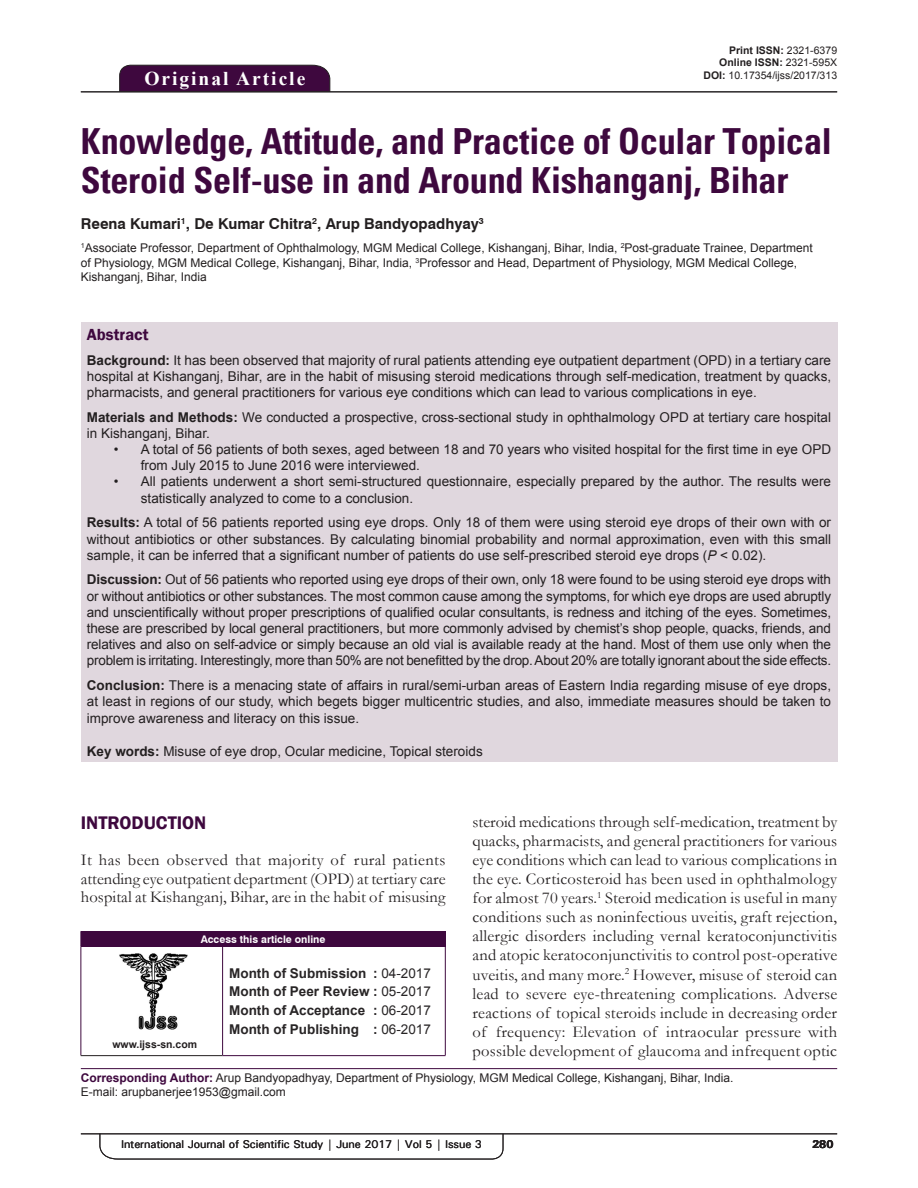
<style>
.page{position:relative;width:918px;height:1188px;background:#fff}
.page>*{position:absolute;margin:0;border:0;box-sizing:border-box;transform-origin:0 0}
.AT{font:700 condensed 36px/39px "Univers";letter-spacing:-.005em;color:#3e083e}
.AH{font:700 19.5px "Times New Roman";letter-spacing:.1em;color:#fff}
.t1{font:600 18.75px "Franklin Gothic";color:#3e083e}
.TX{font:16.5px/19px "Garamond";letter-spacing:.01em;color:#231f20;text-align:justify}
.ABSH{font:600 16.5px "Franklin Gothic";color:#3e083e}
.AU{font:700 15px "Swiss 721 BT";color:#231f20}
.ABS{font:13.5px/16.2px "Arial";color:#231f20;text-align:justify}
.HIS{font:700 13.5px/18.8px "Arial";color:#282526;text-align:justify}
.KWD{font:13.5px "Arial";color:#231f20}
.AFF{font:12px/14.4px "Arial";color:#231f20}
.ADD{font:12px/14.4px "Arial";color:#231f20}
.RF{font:500 11.25px "Univers";letter-spacing:-.01em;color:#231f20}
.t2{font:700 11.25px "Univers";color:#231f20}
.DOI{font:700 10.5px "Arial";color:#231f20}
.DOI-2{font:10.5px "Arial";color:#231f20}
.AAO{font:700 10.5px "Swiss 721 BT";color:#fff}
.Web{font:700 10.5px "Arial";color:#231f20}
.s1{font-weight:400}
.s2{font-weight:700}
.s3{font-style:italic}
.s4{font-weight:700;color:#3e083e}
</style>
<div class="page">
<hr style="left:81px;top:1134px;width:756px;height:1px;background:#231f20">
<svg style="left:100px;top:1133px;width:403px;height:26px"></svg>
<div style="left:119px;top:65px;width:211px;height:26px;background:#3e083e"></div>
<hr style="left:81px;top:91px;width:756px;height:1px;background:#231f20">
<div style="left:81px;top:322px;width:756px;height:440px;background:#e0d7de"></div>
<img style="left:119px;top:953px;width:69px;height:76px">
<div style="left:81px;top:931px;width:364px;height:15px;background:#3e083e"></div>
<svg style="left:445px;top:931px;width:1px;height:15px"></svg>
<hr style="left:81px;top:946px;width:142px;height:1px;background:#3e083e">
<hr style="left:81px;top:947px;width:1px;height:108px;background:#3e083e">
<hr style="left:81px;top:1055px;width:142px;height:1px;background:#231f20">
<hr style="left:223px;top:946px;width:223px;height:1px;background:#3e083e">
<hr style="left:222px;top:947px;width:1px;height:108px;background:#3e083e">
<hr style="left:445px;top:947px;width:1px;height:108px;background:#3e083e">
<hr style="left:223px;top:1055px;width:223px;height:1px;background:#3e083e">
<hr style="left:81px;top:1068px;width:756px;height:1px;background:#3e083e">
<p class="DOI" style="left:729px;top:42px;width:109px">Print ISSN: <span class="s1">2321-6379</span></p>
<p class="DOI" style="left:719px;top:55px;width:119px">Online ISSN: <span class="s1">2321-595X</span></p>
<p class="AH" style="left:144px;top:64px;width:162px">Original Article</p>
<p class="DOI-2" style="left:704px;top:68px;width:135px"><span class="s2">DOI:</span> 10.17354/ijss/2017/313</p>
<p class="AT" style="left:81px;top:122px;width:753px">Knowledge, Attitude, and Practice of Ocular Topical<br>Steroid Self-use in and Around Kishanganj, Bihar</p>
<p class="AU" style="left:81px;top:213px;width:405px">Reena Kumari<sup>1</sup>, De Kumar Chitra<sup>2</sup>, Arup Bandyopadhyay<sup>3</sup></p>
<p class="AFF" style="left:81px;top:241px;width:733px"><sup>1</sup>Associate Professor, Department of Ophthalmology, MGM Medical College, Kishanganj, Bihar, India, <sup>2</sup>Post-graduate Trainee, Department of Physiology, MGM Medical College, Kishanganj, Bihar, India, <sup>3</sup>Professor and Head, Department of Physiology, MGM Medical College,<br>Kishanganj, Bihar, India</p>
<p class="ABSH" style="left:87px;top:324px;width:63px">Abstract</p>
<p class="ABS" style="left:87px;top:352px;width:746px"><span class="s2">Background:</span> It has been observed that majority of rural patients attending eye outpatient department (OPD) in a tertiary care hospital at Kishanganj, Bihar, are in the habit of misusing steroid medications through self-medication, treatment by quacks, pharmacists, and general practitioners for various eye conditions which can lead to various complications in eye.</p>
<p class="ABS" style="left:87px;top:409px;width:746px"><span class="s2">Materials and Methods:</span> We conducted a prospective, cross-sectional study in ophthalmology OPD at tertiary care hospital in Kishanganj, Bihar.</p>
<p class="ABS" style="left:141px;top:441px;width:692px;text-indent:-27px">• A total of 56 patients of both sexes, aged between 18 and 70 years who visited hospital for the first time in eye OPD from July 2015 to June 2016 were interviewed.</p>
<p class="ABS" style="left:141px;top:474px;width:692px;text-indent:-27px">• All patients underwent a short semi-structured questionnaire, especially prepared by the author. The results were statistically analyzed to come to a conclusion.</p>
<p class="ABS" style="left:87px;top:514px;width:746px"><span class="s2">Results:</span> A total of 56 patients reported using eye drops. Only 18 of them were using steroid eye drops of their own with or without antibiotics or other substances. By calculating binomial probability and normal approximation, even with this small sample, it can be inferred that a significant number of patients do use self-prescribed steroid eye drops (<span class="s3">P</span> &lt; 0.02).</p>
<p class="ABS" style="left:87px;top:572px;width:746px"><span class="s2">Discussion:</span> Out of 56 patients who reported using eye drops of their own, only 18 were found to be using steroid eye drops with or without antibiotics or other substances. The most common cause among the symptoms, for which eye drops are used abruptly and unscientifically without proper prescriptions of qualified ocular consultants, is redness and itching of the eyes. Sometimes, these are prescribed by local general practitioners, but more commonly advised by chemist’s shop people, quacks, friends, and relatives and also on self-advice or simply because an old vial is available ready at the hand. Most of them use only when the problem is irritating. Interestingly, more than 50% are not benefitted by the drop.About 20% are totally ignorant about the side effects.</p>
<p class="ABS" style="left:87px;top:677px;width:746px"><span class="s2">Conclusion:</span> There is a menacing state of affairs in rural/semi-urban areas of Eastern India regarding misuse of eye drops, at least in regions of our study, which begets bigger multicentric studies, and also, immediate measures should be taken to improve awareness and literacy on this issue.</p>
<p class="KWD" style="left:87px;top:742px;width:397px"><span class="s2">Key words:</span> Misuse of eye drop, Ocular medicine, Topical steroids</p>
<p class="TX" style="left:473px;top:811px;width:366px">steroid medications through self-medication, treatment by quacks, pharmacists, and general practitioners for various eye conditions which can lead to various complications in the eye. Corticosteroid has been used in ophthalmology for almost 70 years.<sup>1</sup> Steroid medication is useful in many conditions such as noninfectious uveitis, graft rejection, allergic disorders including vernal keratoconjunctivitis and atopic keratoconjunctivitis to control post-operative uveitis, and many more.<sup>2</sup> However, misuse of steroid can lead to severe eye-threatening complications. Adverse reactions of topical steroids include in decreasing order of frequency: Elevation of intraocular pressure with possible development of glaucoma and infrequent optic</p>
<h1 class="t1" style="left:81px;top:811px;width:127px">INTRODUCTION</h1>
<p class="TX" style="left:81px;top:850px;width:366px">It has been observed that majority of rural patients attending eye outpatient department (OPD) at tertiary care hospital at Kishanganj, Bihar, are in the habit of misusing</p>
<p class="AAO" style="left:201px;top:932px;width:126px">Access this article online</p>
<p class="HIS" style="left:229px;top:964px;width:203px">Month of Submission : <span class="s1">04-2017<br></span>Month of Peer Review : <span class="s1">05-2017<br></span>Month of Acceptance : <span class="s1">06-2017<br></span>Month of Publishing : <span class="s1">06-2017</span></p>
<p class="ADD" style="left:81px;top:1070px;width:654px"><span class="s4">Corresponding Author:</span> Arup Bandyopadhyay, Department of Physiology, MGM Medical College, Kishanganj, Bihar, India.<br>E-mail: arupbanerjee1953@gmail.com</p>
<p class="Web" style="left:112px;top:1037px;width:86px">www.ijss-sn.com</p>
<p class="RF" style="left:121px;top:1137px;width:363px">International Journal of Scientific Study | June 2017 | Vol 5 | Issue 3</p>
<p class="t2" style="left:812px;top:1137px;width:23px">280</p>
</div>
